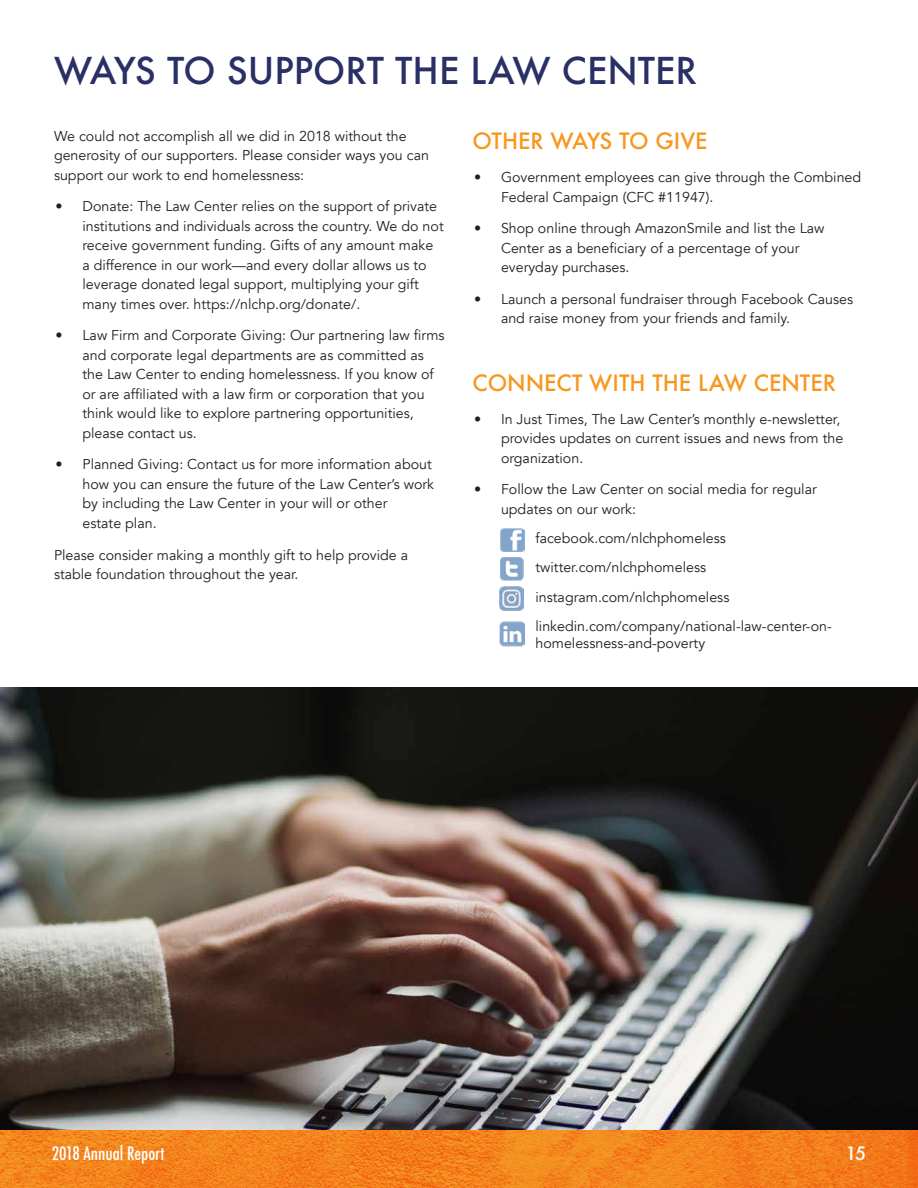
<style>
.page{position:relative;width:918px;height:1188px;background:#fff}
.page>*{position:absolute;margin:0;border:0;box-sizing:border-box;transform-origin:0 0}
.t1{font:500 36px "Futura";color:#293065}
.t2{font:500 21.9px "Futura";color:#f7971d}
.t3{font:500 condensed 18px "Futura";color:#fff}
.t4{font:500 18px "Futura";color:#fff}
.t5{font:14.25px/19.5px "Avenir";color:#231f20}
</style>
<div class="page">
<img style="left:0;top:687px;width:918px;height:501px">
<img style="left:500px;top:528px;width:24px;height:24px">
<img style="left:500px;top:621px;width:24px;height:26px">
<img style="left:500px;top:557px;width:24px;height:24px">
<img style="left:500px;top:586px;width:24px;height:24px">
<h1 class="t1" style="left:54px;top:46px;width:645px">WAYS TO SUPPORT THE LAW CENTER</h1>
<p class="t5" style="left:54px;top:126px;width:377px">We could not accomplish all we did in 2018 without the generosity of our supporters. Please consider ways you can support our work to end homelessness:</p>
<p class="t5" style="left:82px;top:197px;width:363px;text-indent:-27px">• Donate: The Law Center relies on the support of private institutions and individuals across the country. We do not receive government funding. Gifts of any amount make a difference in our work—and every dollar allows us to leverage donated legal support, multiplying your gift many times over. https://nlchp.org/donate/.</p>
<p class="t5" style="left:82px;top:326px;width:364px;text-indent:-27px">• Law Firm and Corporate Giving: Our partnering law firms and corporate legal departments are as committed as the Law Center to ending homelessness. If you know of or are affiliated with a law firm or corporation that you think would like to explore partnering opportunities, please contact us.</p>
<p class="t5" style="left:82px;top:455px;width:353px;text-indent:-27px">• Planned Giving: Contact us for more information about how you can ensure the future of the Law Center’s work by including the Law Center in your will or other<br>estate plan.</p>
<p class="t5" style="left:54px;top:545px;width:356px">Please consider making a monthly gift to help provide a stable foundation throughout the year.</p>
<h2 class="t2" style="left:472px;top:126px;width:237px">OTHER WAYS TO GIVE</h2>
<p class="t5" style="left:501px;top:168px;width:362px;text-indent:-27px">• Government employees can give through the Combined<br>Federal Campaign (CFC #11947).</p>
<p class="t5" style="left:501px;top:219px;width:325px;text-indent:-27px">• Shop online through AmazonSmile and list the Law<br>Center as a beneficiary of a percentage of your everyday purchases.</p>
<p class="t5" style="left:501px;top:289px;width:354px;text-indent:-27px">• Launch a personal fundraiser through Facebook Causes and raise money from your friends and family.</p>
<h2 class="t2" style="left:472px;top:368px;width:365px">CONNECT WITH THE LAW CENTER</h2>
<p class="t5" style="left:501px;top:410px;width:344px;text-indent:-27px">• In Just Times, The Law Center’s monthly e-newsletter, provides updates on current issues and news from the organization.</p>
<p class="t5" style="left:501px;top:480px;width:317px;text-indent:-27px">• Follow the Law Center on social media for regular updates on our work:</p>
<p class="t5" style="left:536px;top:524px;width:298px;line-height:29.1px">facebook.com/nlchphomeless twitter.com/nlchphomeless instagram.com/nlchphomeless linkedin.com/company/national-law-center-on-</p>
<p class="t5" style="left:536px;top:633px;width:171px">homelessness-and-poverty</p>
<p class="t3" style="left:52px;top:1142px;width:114px">2018 Annual Report</p>
<p class="t4" style="left:845px;top:1141px;width:22px">15</p>
</div>
